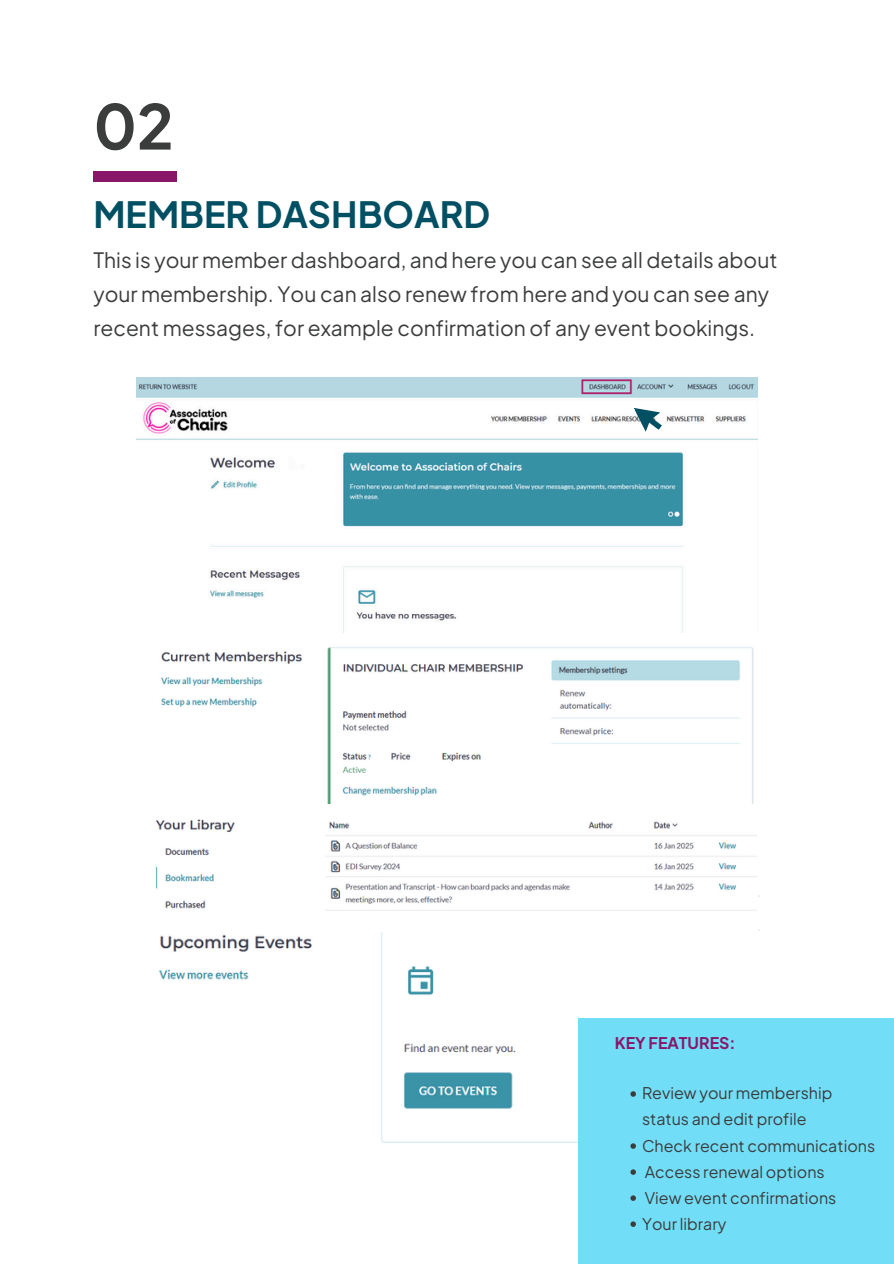
<style>
.page{position:relative;width:894px;height:1264px;background:#fff}
.page>*{position:absolute;margin:0;border:0;box-sizing:border-box;transform-origin:0 0}
.t1{font:700 61.5px "Plus Jakarta Sans";color:#3b3c3c}
.t2{font:700 36px "Plus Jakarta Sans";color:#014f62}
.t3{font:21px/34.2px "Plus Jakarta Sans";color:#3b3c3c}
.t4{font:16.05px/26px "Plus Jakarta Sans";color:#3b3c3c}
.t5{font:700 16.05px "Plus Jakarta Sans";color:#88176a}
</style>
<div class="page">
<div style="left:93px;top:171px;width:84px;height:11px;background:#88176a"></div>
<img style="left:137px;top:378px;width:619px;height:255px">
<img style="left:161px;top:647px;width:593px;height:157px">
<img style="left:159px;top:895px;width:600px;height:247px">
<div style="left:578px;top:1018px;width:315px;height:245px;background:#72ddf7"></div>
<img style="left:155px;top:819px;width:602px;height:112px">
<svg style="left:633px;top:400px;width:32px;height:35px"></svg>
<svg style="left:630px;top:1091px;width:5px;height:5px"></svg>
<svg style="left:630px;top:1143px;width:5px;height:5px"></svg>
<svg style="left:630px;top:1169px;width:5px;height:5px"></svg>
<svg style="left:630px;top:1195px;width:5px;height:5px"></svg>
<svg style="left:630px;top:1221px;width:5px;height:5px"></svg>
<h1 class="t1" style="left:93px;top:86px;width:82px">02</h1>
<p class="t2" style="left:93px;top:191px;width:398px">MEMBER DASHBOARD</p>
<h2 class="t3" style="left:93px;top:242px;width:685px">This is your member dashboard, and here you can see all details about your membership. You can also renew from here and you can see any recent messages, for example confirmation of any event bookings.</h2>
<p class="t5" style="left:614px;top:1032px;width:122px">KEY FEATURES:</p>
<p class="t4" style="left:641px;top:1079px;width:192px">Review your membership status and edit profile</p>
<p class="t4" style="left:641px;top:1131px;width:234px">Check recent communications</p>
<p class="t4" style="left:644px;top:1157px;width:181px">Access renewal options</p>
<p class="t4" style="left:644px;top:1183px;width:193px">View event confirmations</p>
<h3 class="t4" style="left:641px;top:1209px;width:86px">Your library</h3>
</div>
